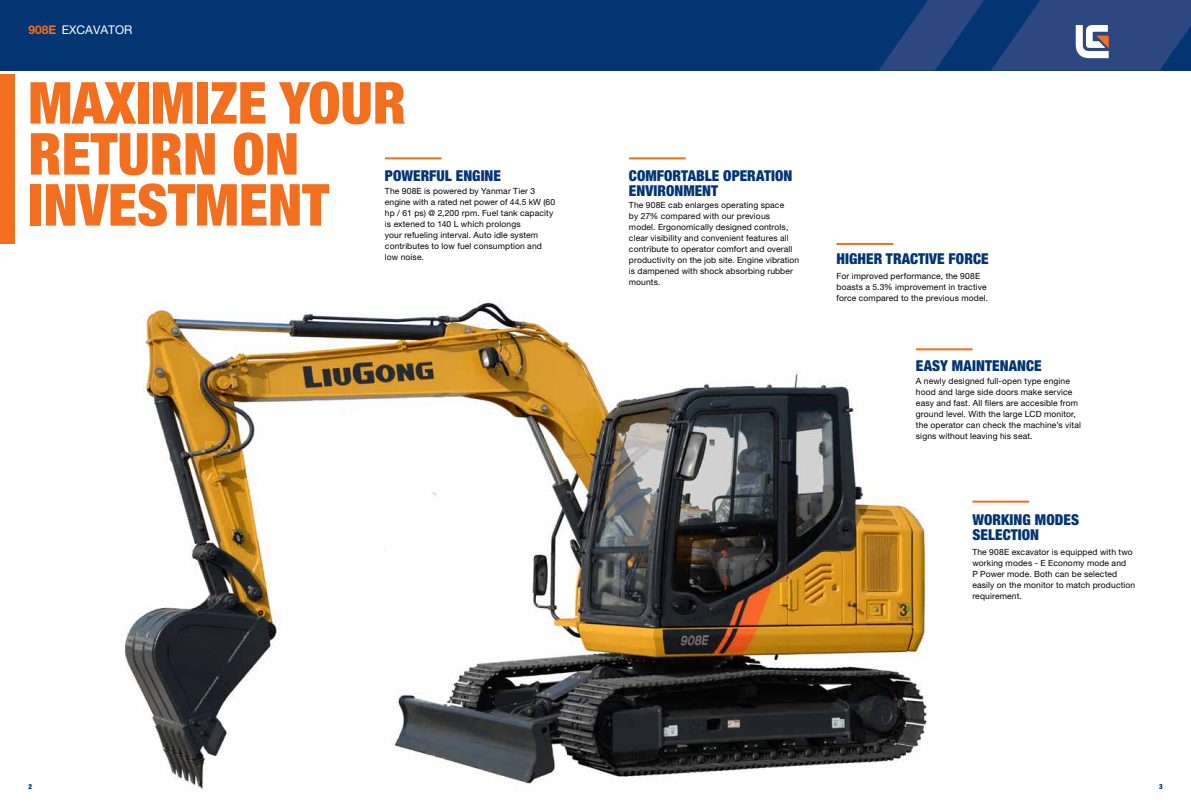
<style>
.page{position:relative;width:1191px;height:808px;background:#fff}
.page>*{position:absolute;margin:0;border:0;box-sizing:border-box;transform-origin:0 0}
.t1{font:900 condensed 58px/51px "Helvetica Neue LT Pro";color:#f36f20}
.t2{font:900 condensed 15px/15px "Helvetica Neue LT Pro";letter-spacing:.005em;color:#023572}
.t3{font:12px "Helvetica Neue LT Pro";color:#fff}
.t4{font:8.5px/11px "Helvetica Neue LT Pro";letter-spacing:.015em;color:#000}
.t5{font:900 condensed 7px "Helvetica Neue LT Pro";color:#023572}
.s1{font-weight:700;color:#f36f20}
</style>
<div class="page">
<img style="left:125px;top:302px;width:803px;height:489px">
<hr style="left:385px;top:157px;width:56px;height:2px;background:#f36f20">
<hr style="left:836px;top:243px;width:57px;height:2px;background:#f36f20">
<hr style="left:916px;top:348px;width:56px;height:2px;background:#f36f20">
<hr style="left:629px;top:157px;width:56px;height:2px;background:#f36f20">
<hr style="left:972px;top:501px;width:57px;height:2px;background:#f36f20">
<div style="left:0;top:0;width:1191px;height:71px;background:#023572"></div>
<svg style="left:879px;top:0;width:312px;height:71px"></svg>
<div style="left:0;top:74px;width:14px;height:169px;background:#f36f20"></div>
<h3 class="t3" style="left:28px;top:23px;width:105px"><span class="s1">908E</span> EXCAVATOR</h3>
<h1 class="t1" style="left:28px;top:77px;width:379px">MAXIMIZE YOUR<br>RETURN ON<br>INVESTMENT</h1>
<h2 class="t2" style="left:385px;top:168px;width:118px">POWERFUL ENGINE</h2>
<p class="t4" style="left:385px;top:185px;width:172px">The 908E is powered by Yanmar Tier 3 engine with a rated net power of 44.5 kW (60 hp / 61 ps) @ 2,200 rpm. Fuel tank capacity is extened to 140 L which prolongs<br>your refueling interval. Auto idle system contributes to low fuel consumption and low noise.</p>
<h2 class="t2" style="left:629px;top:168px;width:165px">COMFORTABLE OPERATION<br>ENVIRONMENT</h2>
<p class="t4" style="left:629px;top:199px;width:172px">The 908E cab enlarges operating space<br>by 27% compared with our previous<br>model. Ergonomically designed controls, clear visibility and convenient features all contribute to operator comfort and overall productivity on the job site. Engine vibration is dampened with shock absorbing rubber mounts.</p>
<h2 class="t2" style="left:836px;top:251px;width:154px">HIGHER TRACTIVE FORCE</h2>
<p class="t4" style="left:836px;top:270px;width:153px">For improved performance, the 908E boasts a 5.3% improvement in tractive force compared to the previous model.</p>
<h2 class="t2" style="left:916px;top:358px;width:127px">EASY MAINTENANCE</h2>
<p class="t4" style="left:916px;top:375px;width:167px">A newly designed full-open type engine hood and large side doors make service easy and fast. All filers are accesible from ground level. With the large LCD monitor, the operator can check the machine’s vital signs without leaving his seat.</p>
<h2 class="t2" style="left:972px;top:512px;width:108px">WORKING MODES<br>SELECTION</h2>
<p class="t4" style="left:972px;top:546px;width:164px">The 908E excavator is equipped with two working modes - E Economy mode and<br>P Power mode. Both can be selected easily on the monitor to match production requirement.</p>
<p class="t5" style="left:28px;top:782px;width:5px">2</p>
<p class="t5" style="left:1159px;top:782px;width:5px">3</p>
</div>
